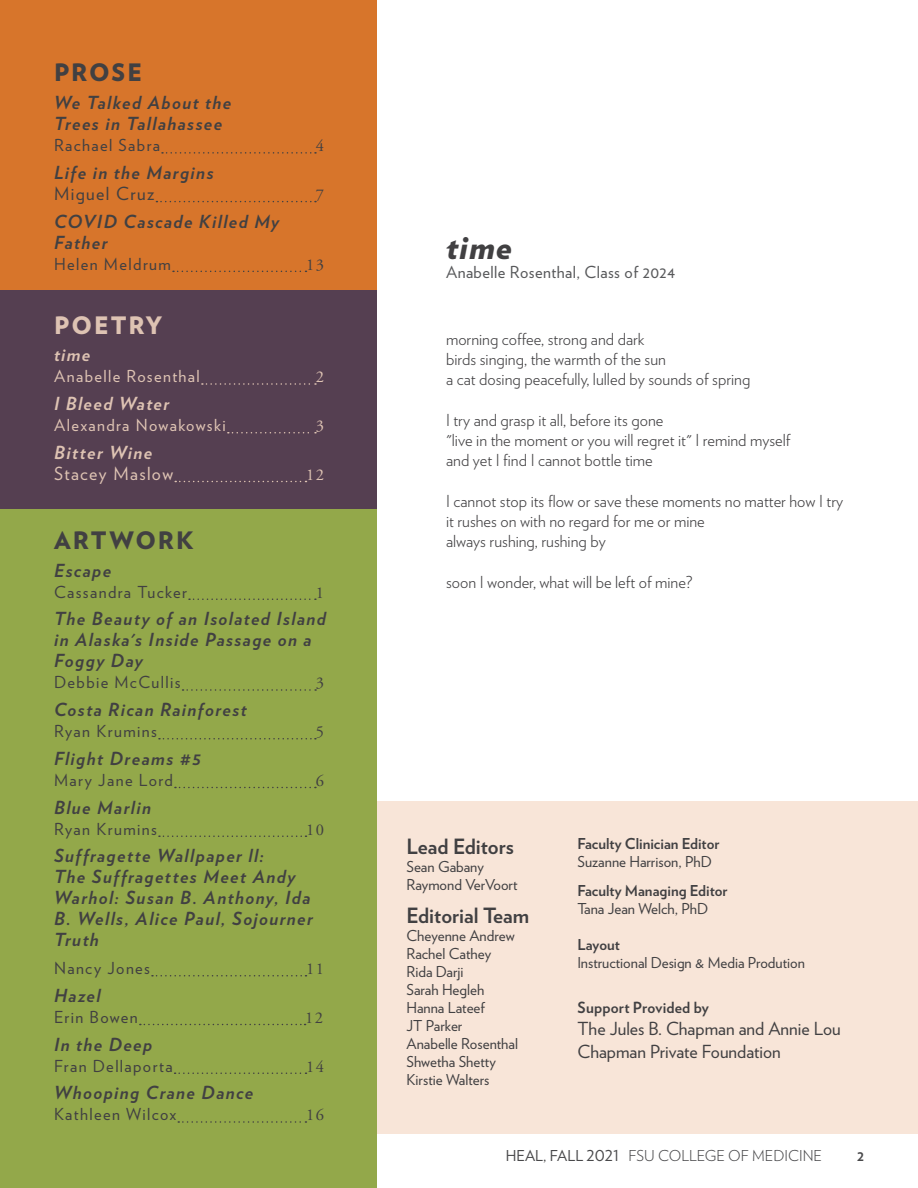
<style>
.page{position:relative;width:918px;height:1188px;background:#fff}
.page>*{position:absolute;margin:0;border:0;box-sizing:border-box;transform-origin:0 0}
.Poem_Left{font:italic 900 33px "Verlag";color:#414042}
.Prose_No_Indent{font:900 24px "Verlag";letter-spacing:.08em;color:#414042}
.Prose_No_Indent-2{font:900 24px "Verlag";letter-spacing:.08em;color:#dec3b3}
.t1{font:700 21px "Verlag";color:#414042}
.Prose_No_Indent-3{font:italic 700 18px/21px "Verlag";letter-spacing:.075em;color:#414042}
.t2{font:18px/22.5px "Verlag";color:#414042}
.Prose_No_Indent-4{font:18px/21px "Verlag";letter-spacing:.075em;color:#dec3b3}
.Prose_No_Indent-5{font:italic 700 18px "Verlag";letter-spacing:.075em;color:#dec3b3}
.Poem_Left-2{font:300 16.5px "Verlag";color:#414042}
.Prose_No_Indent-6{font:16.5px "Verlag";letter-spacing:.085em;color:#414042}
.Prose_No_Indent-7{font:16.5px "Verlag";letter-spacing:.08em;color:#dec3b3}
.Poem_Left-3{font:16.5px "Verlag";letter-spacing:.025em;color:#58595b}
.Prose_No_Indent-8{font:16.5px "Adobe Garamond Pro";letter-spacing:.075em;color:#414042}
.Prose_No_Indent-9{font:16.5px "Adobe Garamond Pro";color:#dec3b3}
.t3{font:700 15.3px "Verlag";letter-spacing:.01em;color:#414042}
.t4{font:15px "Verlag";color:#414042}
.t5{font:700 15px "Verlag";color:#414042}
.t6{font:300 15px "Verlag";color:#48484a}
.t7{font:700 15px "Verlag";color:#48484a}
.s1{font-weight:400;font-style:normal}
.s2{font-weight:700;font-style:italic}
.s3{font-weight:400}
</style>
<div class="page">
<div style="left:256px;top:801px;width:662px;height:333px;background:#f8e5d8"></div>
<div style="left:0;top:494px;width:377px;height:694px;background:#93a84a"></div>
<div style="left:0;top:290px;width:377px;height:218px;background:#553f51"></div>
<div style="left:0;top:0;width:377px;height:290px;background:#d7752b"></div>
<svg style="left:162px;top:152px;width:154px;height:2px"></svg>
<svg style="left:156px;top:201px;width:160px;height:1px"></svg>
<svg style="left:173px;top:271px;width:134px;height:1px"></svg>
<svg style="left:202px;top:383px;width:114px;height:2px"></svg>
<svg style="left:228px;top:432px;width:88px;height:1px"></svg>
<svg style="left:175px;top:481px;width:132px;height:1px"></svg>
<svg style="left:189px;top:598px;width:127px;height:2px"></svg>
<svg style="left:183px;top:689px;width:133px;height:2px"></svg>
<svg style="left:159px;top:738px;width:157px;height:1px"></svg>
<svg style="left:175px;top:787px;width:141px;height:1px"></svg>
<svg style="left:159px;top:835px;width:148px;height:2px"></svg>
<svg style="left:152px;top:975px;width:155px;height:1px"></svg>
<svg style="left:140px;top:1024px;width:166px;height:1px"></svg>
<svg style="left:175px;top:1072px;width:132px;height:2px"></svg>
<svg style="left:178px;top:1121px;width:128px;height:2px"></svg>
<p class="Prose_No_Indent" style="left:54px;top:53px;width:90px">PROSE</p>
<p class="Prose_No_Indent-3" style="left:54px;top:91px;width:179px">We Talked About the<br>Trees in Tallahassee</p>
<p class="Prose_No_Indent-6" style="left:54px;top:133px;width:108px">Rachael Sabra</p>
<p class="Prose_No_Indent-8" style="left:316px;top:136px;width:10px">4</p>
<p class="Prose_No_Indent-3" style="left:54px;top:161px;width:161px">Life in the Margins<br><span class="s1">Miguel Cruz</span></p>
<p class="Prose_No_Indent-8" style="left:316px;top:185px;width:10px">7</p>
<p class="Prose_No_Indent-3" style="left:54px;top:210px;width:227px">COVID Cascade Killed My<br>Father</p>
<p class="Prose_No_Indent-6" style="left:54px;top:251px;width:119px">Helen Meldrum</p>
<p class="Prose_No_Indent-8" style="left:306px;top:255px;width:19px">13</p>
<p class="Prose_No_Indent-2" style="left:54px;top:305px;width:110px">POETRY</p>
<p class="Prose_No_Indent-5" style="left:54px;top:341px;width:38px">time</p>
<p class="Prose_No_Indent-7" style="left:54px;top:364px;width:147px">Anabelle Rosenthal</p>
<p class="Prose_No_Indent-9" style="left:316px;top:367px;width:10px">2</p>
<p class="Prose_No_Indent-5" style="left:54px;top:389px;width:117px">I Bleed Water</p>
<p class="Prose_No_Indent-7" style="left:54px;top:413px;width:173px">Alexandra Nowakowski</p>
<p class="Prose_No_Indent-9" style="left:316px;top:416px;width:10px">3</p>
<p class="Prose_No_Indent-4" style="left:54px;top:441px;width:121px"><span class="s2">Bitter Wine<br></span>Stacey Maslow</p>
<p class="Prose_No_Indent-9" style="left:306px;top:465px;width:19px">12</p>
<p class="Prose_No_Indent" style="left:54px;top:520px;width:141px">ARTWORK</p>
<p class="Prose_No_Indent-3" style="left:54px;top:559px;width:59px">Escape</p>
<p class="Prose_No_Indent-6" style="left:54px;top:579px;width:135px">Cassandra Tucker</p>
<p class="Prose_No_Indent-8" style="left:316px;top:582px;width:10px">1</p>
<p class="Prose_No_Indent-3" style="left:54px;top:607px;width:274px">The Beauty of an Isolated Island in Alaska's Inside Passage on a<br>Foggy Day</p>
<p class="Prose_No_Indent-6" style="left:54px;top:670px;width:128px">Debbie McCullis</p>
<p class="Prose_No_Indent-8" style="left:316px;top:673px;width:10px">3</p>
<p class="Prose_No_Indent-3" style="left:54px;top:698px;width:194px">Costa Rican Rainforest</p>
<p class="Prose_No_Indent-6" style="left:54px;top:719px;width:104px">Ryan Krumins</p>
<p class="Prose_No_Indent-8" style="left:316px;top:722px;width:10px">5</p>
<p class="Prose_No_Indent-3" style="left:54px;top:747px;width:148px">Flight Dreams #5</p>
<p class="Prose_No_Indent-6" style="left:54px;top:768px;width:120px">Mary Jane Lord</p>
<p class="Prose_No_Indent-8" style="left:316px;top:771px;width:10px">6</p>
<p class="Prose_No_Indent-3" style="left:54px;top:796px;width:98px">Blue Marlin</p>
<p class="Prose_No_Indent-6" style="left:54px;top:816px;width:104px">Ryan Krumins</p>
<p class="Prose_No_Indent-8" style="left:306px;top:819px;width:19px">10</p>
<p class="Prose_No_Indent-3" style="left:54px;top:844px;width:260px">Suffragette Wallpaper ll:<br>The Suffragettes Meet Andy<br>Warhol: Susan B. Anthony, Ida<br>B. Wells, Alice Paul, Sojourner<br>Truth</p>
<p class="Prose_No_Indent-6" style="left:54px;top:956px;width:97px">Nancy Jones</p>
<p class="Prose_No_Indent-8" style="left:306px;top:959px;width:19px">11</p>
<p class="Prose_No_Indent-3" style="left:54px;top:984px;width:48px">Hazel</p>
<p class="Prose_No_Indent-6" style="left:54px;top:1005px;width:85px">Erin Bowen</p>
<p class="Prose_No_Indent-8" style="left:305px;top:1008px;width:19px">12</p>
<p class="Prose_No_Indent-3" style="left:54px;top:1033px;width:100px">In the Deep</p>
<p class="Prose_No_Indent-6" style="left:54px;top:1053px;width:120px">Fran Dellaporta</p>
<p class="Prose_No_Indent-8" style="left:306px;top:1056px;width:19px">14</p>
<p class="Prose_No_Indent-3" style="left:54px;top:1081px;width:201px">Whooping Crane Dance</p>
<p class="Prose_No_Indent-6" style="left:54px;top:1102px;width:124px">Kathleen Wilcox</p>
<p class="Prose_No_Indent-8" style="left:306px;top:1105px;width:19px">16</p>
<p class="Poem_Left" style="left:446px;top:220px;width:68px">time</p>
<p class="Poem_Left-3" style="left:446px;top:260px;width:231px">Anabelle Rosenthal, Class of 2024</p>
<p class="Poem_Left-2" style="left:446px;top:327px;width:200px">morning coffee, strong and dark</p>
<p class="Poem_Left-2" style="left:446px;top:347px;width:221px">birds singing, the warmth of the sun</p>
<p class="Poem_Left-2" style="left:446px;top:367px;width:306px">a cat dosing peacefully, lulled by sounds of spring</p>
<p class="Poem_Left-2" style="left:446px;top:408px;width:219px">I try and grasp it all, before its gone</p>
<p class="Poem_Left-2" style="left:446px;top:428px;width:346px">"live in the moment or you will regret it" I remind myself</p>
<p class="Poem_Left-2" style="left:446px;top:448px;width:208px">and yet I find I cannot bottle time</p>
<p class="Poem_Left-2" style="left:446px;top:489px;width:399px">I cannot stop its flow or save these moments no matter how I try</p>
<p class="Poem_Left-2" style="left:446px;top:509px;width:260px">it rushes on with no regard for me or mine</p>
<p class="Poem_Left-2" style="left:446px;top:529px;width:161px">always rushing, rushing by</p>
<p class="Poem_Left-2" style="left:446px;top:570px;width:248px">soon I wonder, what will be left of mine?</p>
<p class="t1" style="left:406px;top:830px;width:109px">Lead Editors</p>
<p class="t4" style="left:406px;top:855px;width:79px">Sean Gabany</p>
<p class="t4" style="left:406px;top:873px;width:112px">Raymond VerVoort</p>
<p class="t1" style="left:406px;top:899px;width:124px">Editorial Team</p>
<p class="t4" style="left:406px;top:924px;width:110px">Cheyenne Andrew</p>
<p class="t4" style="left:406px;top:942px;width:86px">Rachel Cathey</p>
<p class="t4" style="left:406px;top:960px;width:59px">Rida Darji</p>
<p class="t4" style="left:406px;top:978px;width:79px">Sarah Hegleh</p>
<p class="t4" style="left:406px;top:996px;width:80px">Hanna Lateef</p>
<p class="t4" style="left:406px;top:1014px;width:57px">JT Parker</p>
<p class="t4" style="left:406px;top:1032px;width:113px">Anabelle Rosenthal</p>
<p class="t4" style="left:406px;top:1050px;width:91px">Shwetha Shetty</p>
<p class="t4" style="left:406px;top:1068px;width:84px">Kirstie Walters</p>
<p class="t5" style="left:578px;top:832px;width:144px">Faculty Clinician Editor</p>
<p class="t4" style="left:578px;top:851px;width:136px">Suzanne Harrison, PhD</p>
<p class="t5" style="left:578px;top:879px;width:152px">Faculty Managing Editor</p>
<p class="t4" style="left:578px;top:897px;width:132px">Tana Jean Welch, PhD</p>
<p class="t5" style="left:578px;top:933px;width:44px">Layout</p>
<p class="t4" style="left:578px;top:951px;width:229px">Instructional Design &amp; Media Prodution</p>
<p class="t3" style="left:578px;top:995px;width:133px">Support Provided by</p>
<p class="t2" style="left:578px;top:1017px;width:265px">The Jules B. Chapman and Annie Lou<br>Chapman Private Foundation</p>
<p class="t6" style="left:506px;top:1144px;width:318px"><span class="s3">HEAL, FALL 2021</span> FSU COLLEGE OF MEDICINE</p>
<p class="t7" style="left:857px;top:1144px;width:8px">2</p>
</div>
